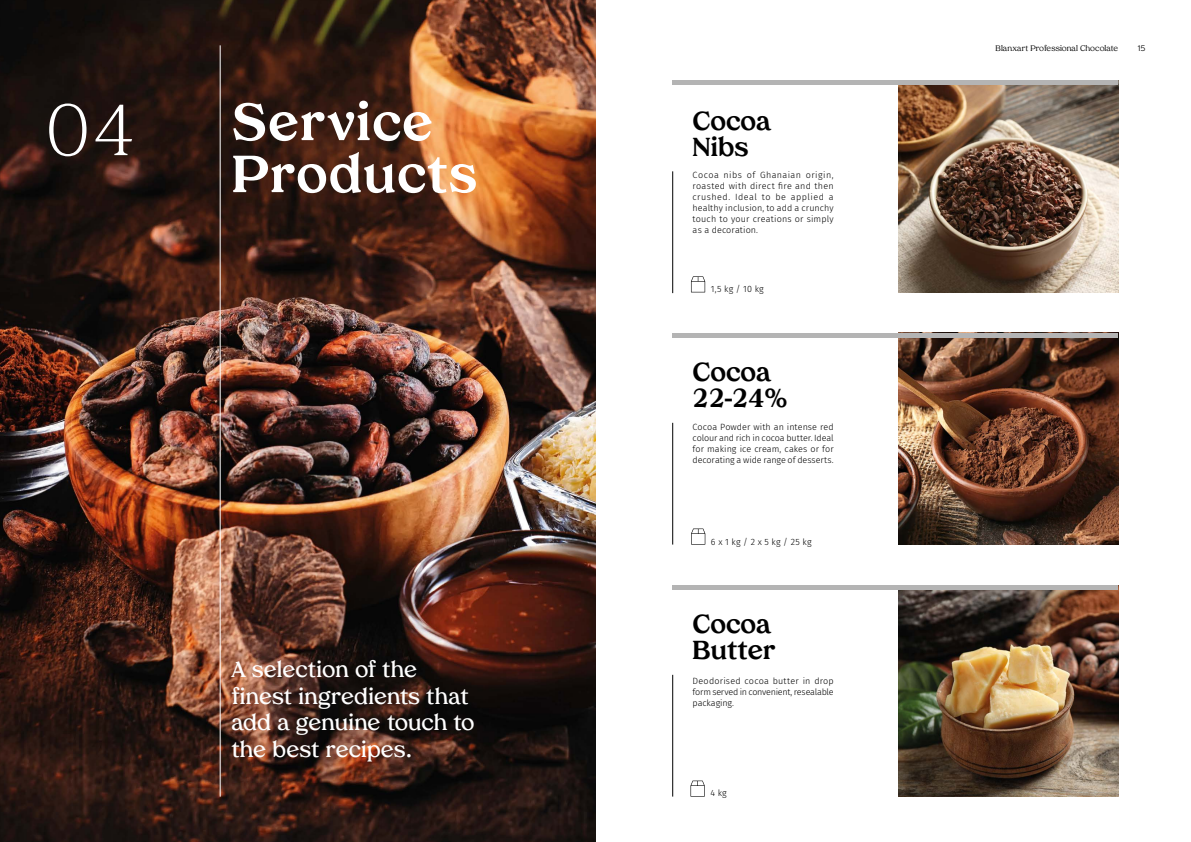
<style>
.page{position:relative;width:1191px;height:842px;background:#fff}
.page>*{position:absolute;margin:0;border:0;box-sizing:border-box;transform-origin:0 0}
.t1{font:300 72px "Tropiline";color:#fff}
.t2{font:700 52px/52px "Tropiline";letter-spacing:.025em;color:#fff}
.t3{font:700 26px/26px "Tropiline";color:#000}
.t4{font:600 22px/26.4px "Tropiline";color:#fff}
.t5{font:300 9px/11px "Fira Sans";letter-spacing:.005em;color:#000;text-align:justify}
.t6{font:8px "Tropiline";letter-spacing:.005em;color:#000}
.t7{font:8px "Tropiline Sans";color:#000}
</style>
<div class="page">
<img style="left:0;top:0;width:595px;height:842px">
<img style="left:899px;top:85px;width:219px;height:207px">
<img style="left:899px;top:338px;width:219px;height:207px">
<img style="left:899px;top:590px;width:219px;height:207px">
<hr style="left:220px;top:45px;width:1px;height:752px;background:#fff">
<svg style="left:690px;top:781px;width:14px;height:16px"></svg>
<hr style="left:672px;top:423px;width:1px;height:122px;background:#000">
<hr style="left:672px;top:675px;width:1px;height:121px;background:#000">
<hr style="left:672px;top:171px;width:1px;height:122px;background:#000">
<svg style="left:691px;top:276px;width:14px;height:16px"></svg>
<svg style="left:691px;top:528px;width:14px;height:17px"></svg>
<div style="left:672px;top:80px;width:446px;height:5px;background:#b4b4b4"></div>
<div style="left:672px;top:333px;width:446px;height:5px;background:#b4b4b4"></div>
<div style="left:672px;top:585px;width:446px;height:5px;background:#b4b4b4"></div>
<h1 class="t1" style="left:46px;top:88px;width:92px">04</h1>
<h2 class="t2" style="left:232px;top:96px;width:246px">Service<br>Products</h2>
<h3 class="t4" style="left:231px;top:657px;width:245px">A selection of the finest ingredients that add a genuine touch to the best recipes.</h3>
<h3 class="t3" style="left:692px;top:108px;width:80px">Cocoa<br>Nibs</h3>
<p class="t5" style="left:692px;top:170px;width:143px">Cocoa nibs of Ghanaian origin, roasted with direct fire and then crushed. Ideal to be applied a healthy inclusion, to add a crunchy touch to your creations or simply as a decoration.</p>
<p class="t5" style="left:711px;top:284px;width:55px">1,5 kg / 10 kg</p>
<h3 class="t3" style="left:692px;top:359px;width:96px">Cocoa<br>22-24%</h3>
<p class="t5" style="left:692px;top:421px;width:143px">Cocoa Powder with an intense red colour and rich in cocoa butter. Ideal for making ice cream, cakes or for decorating a wide range of desserts.</p>
<p class="t5" style="left:711px;top:536px;width:102px">6 x 1 kg / 2 x 5 kg / 25 kg</p>
<h3 class="t3" style="left:692px;top:611px;width:84px">Cocoa<br>Butter</h3>
<p class="t5" style="left:692px;top:675px;width:143px">Deodorised cocoa butter in drop form served in convenient, resealable packaging.</p>
<p class="t5" style="left:710px;top:787px;width:18px">4 kg</p>
<p class="t6" style="left:995px;top:44px;width:124px">Blanxart Professional Chocolate</p>
<p class="t7" style="left:1137px;top:43px;width:9px">15</p>
</div>
